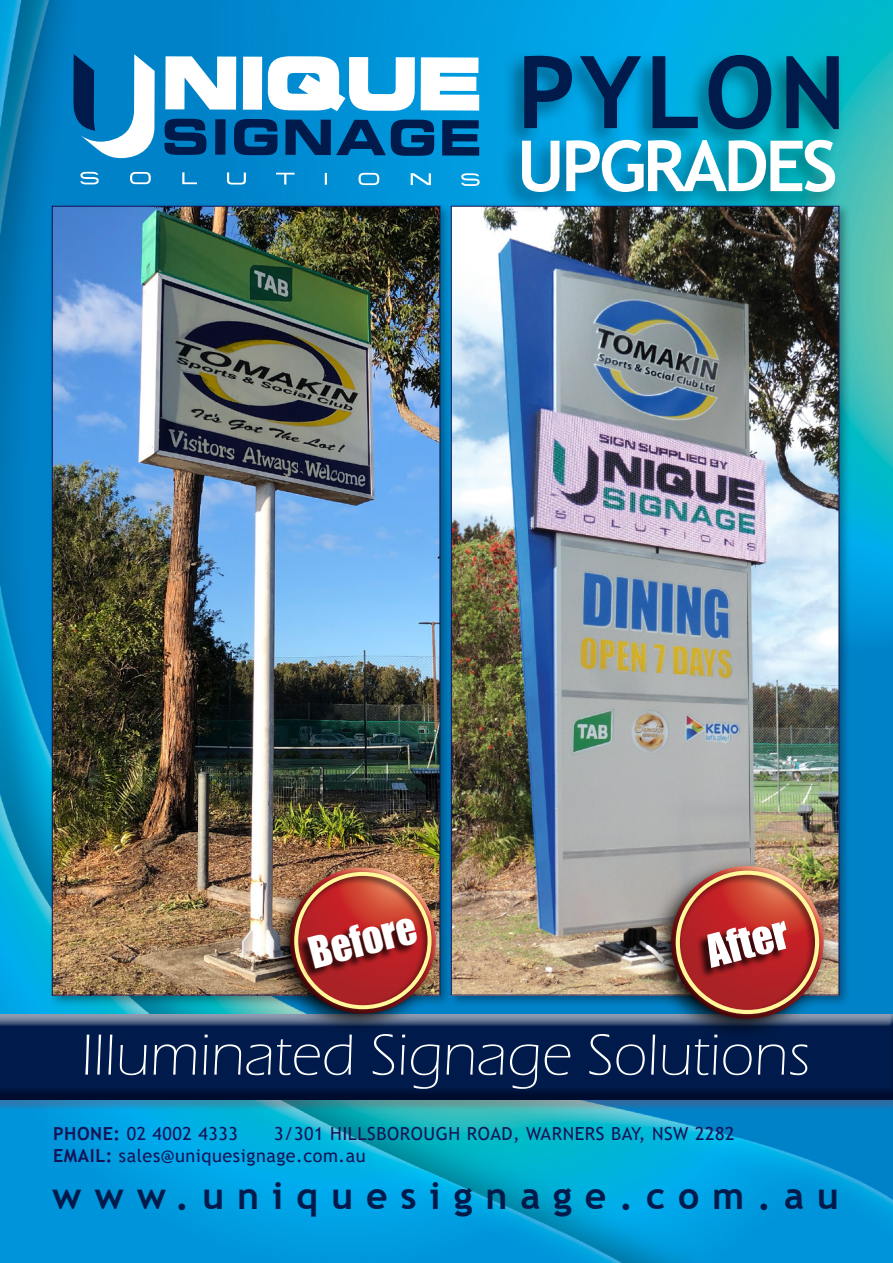
<style>
.page{position:relative;width:893px;height:1263px;background:#fff}
.page>*{position:absolute;margin:0;border:0;box-sizing:border-box;transform-origin:0 0}
.t1{font:700 100.5px "Trebuchet MS";letter-spacing:.04em;color:#001b4b}
.t2{font:700 70.5px "Trebuchet MS";letter-spacing:-.05em;color:#fff}
.t3{font:300 60px "Eras ITC";color:#fff}
.t4{font:41.85px "Impact";color:#fff}
.t5{font:40.05px "Impact";color:#fff}
.t6{font:700 37.5px "Trebuchet MS";letter-spacing:.345em;color:#001b4b}
.t7{font:18px "Trebuchet MS";letter-spacing:.03em;color:#151457}
.s1{font-weight:700}
</style>
<div class="page">
<img style="left:0;top:0;width:893px;height:1263px">
<div style="left:48px;top:202px;width:405px;height:806px;background:#000;opacity:.35"></div>
<img style="left:54px;top:208px;width:384px;height:785px">
<div style="left:447px;top:202px;width:405px;height:806px;background:#000;opacity:.35"></div>
<img style="left:453px;top:208px;width:384px;height:785px">
<svg style="left:164px;top:119px;width:43px;height:36px;background:#00386f"></svg>
<div style="left:215px;top:119px;width:11px;height:36px;background:#001b4b"></div>
<svg style="left:234px;top:119px;width:43px;height:36px;background:#00396f"></svg>
<svg style="left:285px;top:120px;width:149px;height:36px;background:#004d86"></svg>
<svg style="left:442px;top:120px;width:37px;height:36px"></svg>
<svg style="left:165px;top:56px;width:71px;height:54px"></svg>
<div style="left:243px;top:57px;width:19px;height:53px;background:#fff"></div>
<svg style="left:268px;top:56px;width:147px;height:55px"></svg>
<svg style="left:421px;top:57px;width:58px;height:54px"></svg>
<svg style="left:130px;top:172px;width:21px;height:12px"></svg>
<svg style="left:182px;top:172px;width:15px;height:12px"></svg>
<svg style="left:227px;top:172px;width:19px;height:13px"></svg>
<svg style="left:276px;top:173px;width:19px;height:12px"></svg>
<svg style="left:325px;top:173px;width:2px;height:12px"></svg>
<svg style="left:358px;top:173px;width:21px;height:12px"></svg>
<svg style="left:411px;top:173px;width:20px;height:12px"></svg>
<svg style="left:80px;top:172px;width:19px;height:12px"></svg>
<svg style="left:461px;top:173px;width:19px;height:13px"></svg>
<svg style="left:73px;top:54px;width:82px;height:104px"></svg>
<div style="left:499px;top:50px;width:345px;height:164px;background:#000;opacity:.4"></div>
<div style="left:0;top:1016px;width:893px;height:95px;background:#b8292f;opacity:.25"></div>
<div style="left:0;top:1005px;width:893px;height:95px;background:#fff;opacity:.75"></div>
<div style="left:0;top:1014px;width:893px;height:86px;background:#004b7e;opacity:.75"></div>
<div style="left:267px;top:859px;width:177px;height:177px;background:#000;opacity:.75"></div>
<div style="left:302px;top:867px;width:135px;height:121px;background:#f8a27d;opacity:.75"></div>
<div style="left:285px;top:869px;width:149px;height:149px;background:#000;opacity:.75"></div>
<div style="left:294px;top:872px;width:138px;height:137px;border:4px solid #fff799;border-radius:50%"></div>
<div style="left:296px;top:918px;width:121px;height:61px;background:#000;opacity:.75"></div>
<div style="left:648px;top:857px;width:185px;height:185px;background:#000;opacity:.75"></div>
<div style="left:684px;top:866px;width:140px;height:127px;background:#f8a27d;opacity:.75"></div>
<div style="left:666px;top:867px;width:156px;height:156px;background:#000;opacity:.75"></div>
<div style="left:676px;top:870px;width:143px;height:144px;border:4px solid #fff799;border-radius:50%"></div>
<div style="left:696px;top:921px;width:90px;height:58px;background:#000;opacity:.75"></div>
<p class="t1" style="left:517px;top:30px;width:331px">PYLON</p>
<p class="t2" style="left:517px;top:122px;width:322px">UPGRADES</p>
<p class="t5" style="left:302px;top:923px;width:111px;rotate:-14deg">Before</p>
<p class="t4" style="left:699px;top:921px;width:84px;rotate:-15deg">After</p>
<p class="t3" style="left:81px;top:1021px;width:731px">Illuminated Signage Solutions</p>
<p class="t7" style="left:53px;top:1123px;width:186px"><span class="s1">PHONE:</span> 02 4002 4333</p>
<p class="t7" style="left:274px;top:1123px;width:462px">3/301 HILLSBOROUGH ROAD, WARNERS BAY, NSW 2282</p>
<p class="t7" style="left:53px;top:1144px;width:314px"><span class="s1">EMAIL:</span> sales@uniquesignage.com.au</p>
<p class="t6" style="left:52px;top:1172px;width:788px">www.uniquesignage.com.au</p>
</div>
